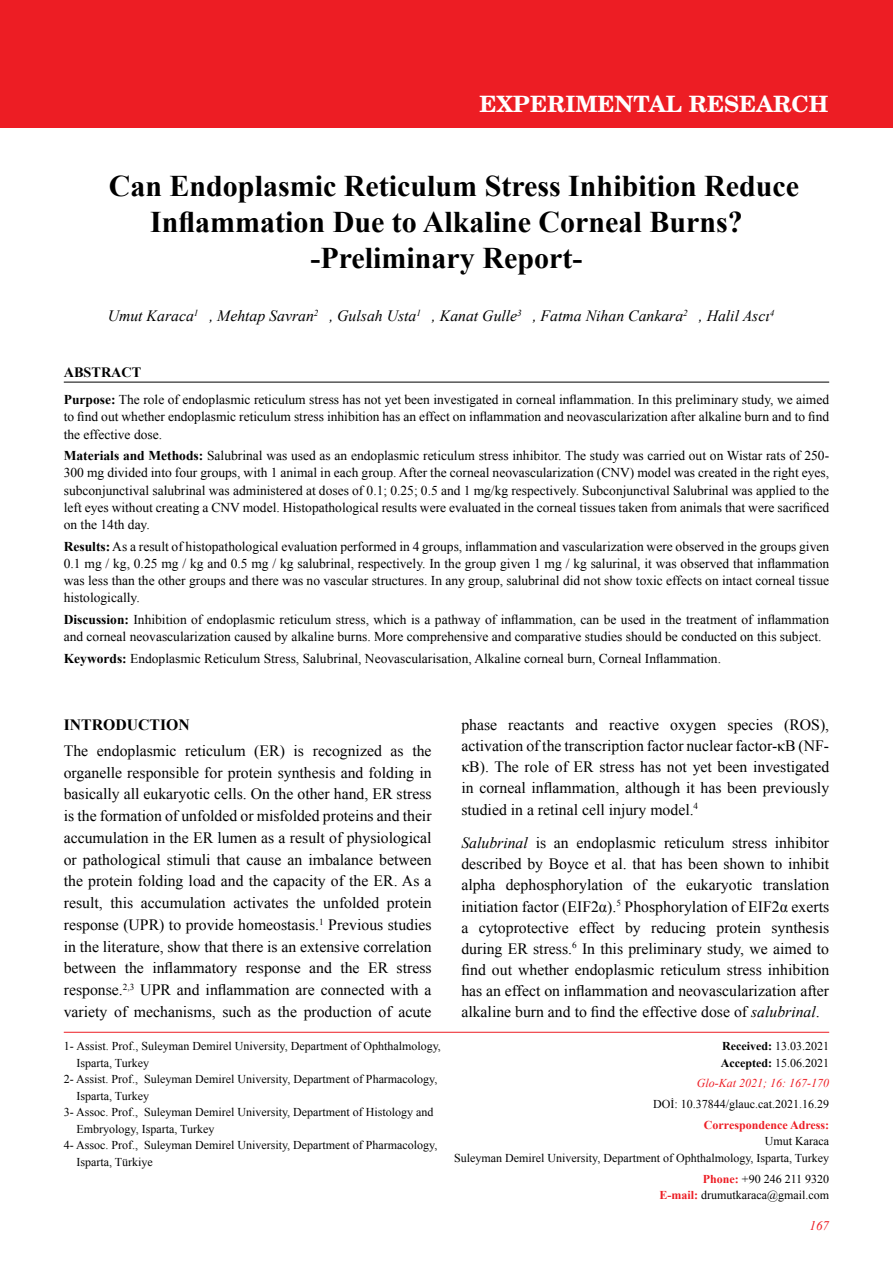
<style>
.page{position:relative;width:893px;height:1263px;background:#fff}
.page>*{position:absolute;margin:0;border:0;box-sizing:border-box;transform-origin:0 0}
.t1{font:700 30px/36px "Times New Roman";color:#000;text-align:center}
.t2{font:700 22.5px "Te X Gyre Schola";color:#fff}
.t3{font:15.75px/21.8px "Times New Roman";color:#000;text-align:justify}
.t4{font:italic 15.75px "Times New Roman";color:#000}
.t5{font:700 15.75px "Times New Roman";color:#000}
.t6{font:700 14.25px "Times New Roman";color:#000}
.t7{font:13.5px/17.2px "Times New Roman";color:#000;text-align:justify}
.t8{font:italic 13.2px "Times New Roman";color:#ed1d24}
.t9{font:12px/16.5px "Times New Roman";color:#000;text-align:right}
.t10{font:italic 12px "Times New Roman";color:#ed1d24}
.t11{font:700 12px "Times New Roman";color:#ed1d24}
.s1{font-weight:700}
.s2{font-style:italic}
.s3{font-weight:700;color:#ed1d24}
</style>
<div class="page">
<div style="left:0;top:0;width:893px;height:128px;background:#ed1d24"></div>
<hr style="left:64px;top:1032px;width:765px;height:1px;background:#ed1d24">
<hr style="left:64px;top:382px;width:765px;height:1px;background:#000">
<h2 class="t2" style="left:480px;top:85px;width:350px">EXPERIMENTAL RESEARCH</h2>
<h1 class="t1" style="left:109px;top:167px;width:692px">Can Endoplasmic Reticulum Stress Inhibition Reduce<br>Inflammation Due to Alkaline Corneal Burns? -Preliminary Report-</h1>
<p class="t4" style="left:108px;top:305px;width:668px">Umut Karaca<sup>1</sup> , Mehtap Savran<sup>2</sup> , Gulsah Usta<sup>1</sup> , Kanat Gulle<sup>3</sup> , Fatma Nihan Cankara<sup>2</sup> , Halil Ascı<sup>4</sup></p>
<p class="t6" style="left:64px;top:363px;width:79px">ABSTRACT</p>
<p class="t7" style="left:64px;top:391px;width:767px"><span class="s1">Purpose:</span> The role of endoplasmic reticulum stress has not yet been investigated in corneal inflammation. In this preliminary study, we aimed to find out whether endoplasmic reticulum stress inhibition has an effect on inflammation and neovascularization after alkaline burn and to find the effective dose.</p>
<p class="t7" style="left:64px;top:447px;width:767px"><span class="s1">Materials and Methods:</span> Salubrinal was used as an endoplasmic reticulum stress inhibitor. The study was carried out on Wistar rats of 250- 300 mg divided into four groups, with 1 animal in each group. After the corneal neovascularization (CNV) model was created in the right eyes, subconjunctival salubrinal was administered at doses of 0.1; 0.25; 0.5 and 1 mg/kg respectively. Subconjunctival Salubrinal was applied to the left eyes without creating a CNV model. Histopathological results were evaluated in the corneal tissues taken from animals that were sacrificed on the 14th day.</p>
<p class="t7" style="left:64px;top:537px;width:767px"><span class="s1">Results:</span> As a result of histopathological evaluation performed in 4 groups, inflammation and vascularization were observed in the groups given 0.1 mg / kg, 0.25 mg / kg and 0.5 mg / kg salubrinal, respectively. In the group given 1 mg / kg salurinal, it was observed that inflammation was less than the other groups and there was no vascular structures. In any group, salubrinal did not show toxic effects on intact corneal tissue histologically.</p>
<p class="t7" style="left:64px;top:610px;width:767px"><span class="s1">Discussion:</span> Inhibition of endoplasmic reticulum stress, which is a pathway of inflammation, can be used in the treatment of inflammation and corneal neovascularization caused by alkaline burns. More comprehensive and comparative studies should be conducted on this subject.</p>
<p class="t7" style="left:64px;top:649px;width:659px"><span class="s1">Keywords:</span> Endoplasmic Reticulum Stress, Salubrinal, Neovascularisation, Alkaline corneal burn, Corneal Inflammation.</p>
<p class="t5" style="left:64px;top:714px;width:127px">INTRODUCTION</p>
<p class="t3" style="left:64px;top:740px;width:369px">The endoplasmic reticulum (ER) is recognized as the organelle responsible for protein synthesis and folding in basically all eukaryotic cells. On the other hand, ER stress is the formation of unfolded or misfolded proteins and their accumulation in the ER lumen as a result of physiological or pathological stimuli that cause an imbalance between the protein folding load and the capacity of the ER. As a result, this accumulation activates the unfolded protein response (UPR) to provide homeostasis.<sup>1</sup> Previous studies in the literature, show that there is an extensive correlation between the inflammatory response and the ER stress response.<sup>2,3</sup> UPR and inflammation are connected with a variety of mechanisms, such as the production of acute</p>
<p class="t9" style="left:64px;top:1038px;width:379px">1- Assist. Prof., Suleyman Demirel University, Department of Ophthalmology,</p>
<p class="t9" style="left:77px;top:1054px;width:74px">Isparta, Turkey</p>
<p class="t9" style="left:64px;top:1071px;width:375px">2- Assist. Prof., Suleyman Demirel University, Department of Pharmacology,</p>
<p class="t9" style="left:77px;top:1087px;width:74px">Isparta, Turkey</p>
<p class="t9" style="left:64px;top:1104px;width:371px">3- Assoc. Prof., Suleyman Demirel University, Department of Histology and</p>
<p class="t9" style="left:77px;top:1120px;width:139px">Embryology, Isparta, Turkey</p>
<p class="t9" style="left:64px;top:1137px;width:375px">4- Assoc. Prof., Suleyman Demirel University, Department of Pharmacology,</p>
<p class="t9" style="left:77px;top:1153px;width:78px">Isparta, Türkiye</p>
<p class="t3" style="left:461px;top:714px;width:369px;line-height:21px">phase reactants and reactive oxygen species (ROS), activation of the transcription factor nuclear factor-κB (NF&shy;κB). The role of ER stress has not yet been investigated in corneal inflammation, although it has been previously studied in a retinal cell injury model.<sup>4</sup></p>
<p class="t3" style="left:461px;top:832px;width:369px;line-height:21px"><span class="s2">Salubrinal</span> is an endoplasmic reticulum stress inhibitor described by Boyce et al. that has been shown to inhibit alpha dephosphorylation of the eukaryotic translation initiation factor (EIF2α).<sup>5</sup> Phosphorylation of EIF2α exerts a cytoprotective effect by reducing protein synthesis during ER stress.<sup>6</sup> In this preliminary study, we aimed to find out whether endoplasmic reticulum stress inhibition has an effect on inflammation and neovascularization after alkaline burn and to find the effective dose of <span class="s2">salubrinal</span>.</p>
<p class="t9" style="left:721px;top:1038px;width:110px;text-align:left"><span class="s1">Received:</span> 13.03.2021<br><span class="s1">Accepted:</span> 15.06.2021</p>
<p class="t10" style="left:697px;top:1075px;width:134px">Glo-Kat 2021; 16: 167-170</p>
<p class="t9" style="left:653px;top:1096px;width:177px">DOİ: 10.37844/glauc.cat.2021.16.29</p>
<p class="t11" style="left:704px;top:1116px;width:127px">Correspondence Adress:</p>
<p class="t9" style="left:454px;top:1133px;width:377px">Umut Karaca<br>Suleyman Demirel University, Department of Ophthalmology, Isparta, Turkey</p>
<p class="t9" style="left:659px;top:1170px;width:171px"><span class="s3">Phone:</span> +90 246 211 9320<br><span class="s3">E-mail:</span> drumutkaraca@gmail.com</p>
<p class="t8" style="left:809px;top:1216px;width:21px">167</p>
</div>
